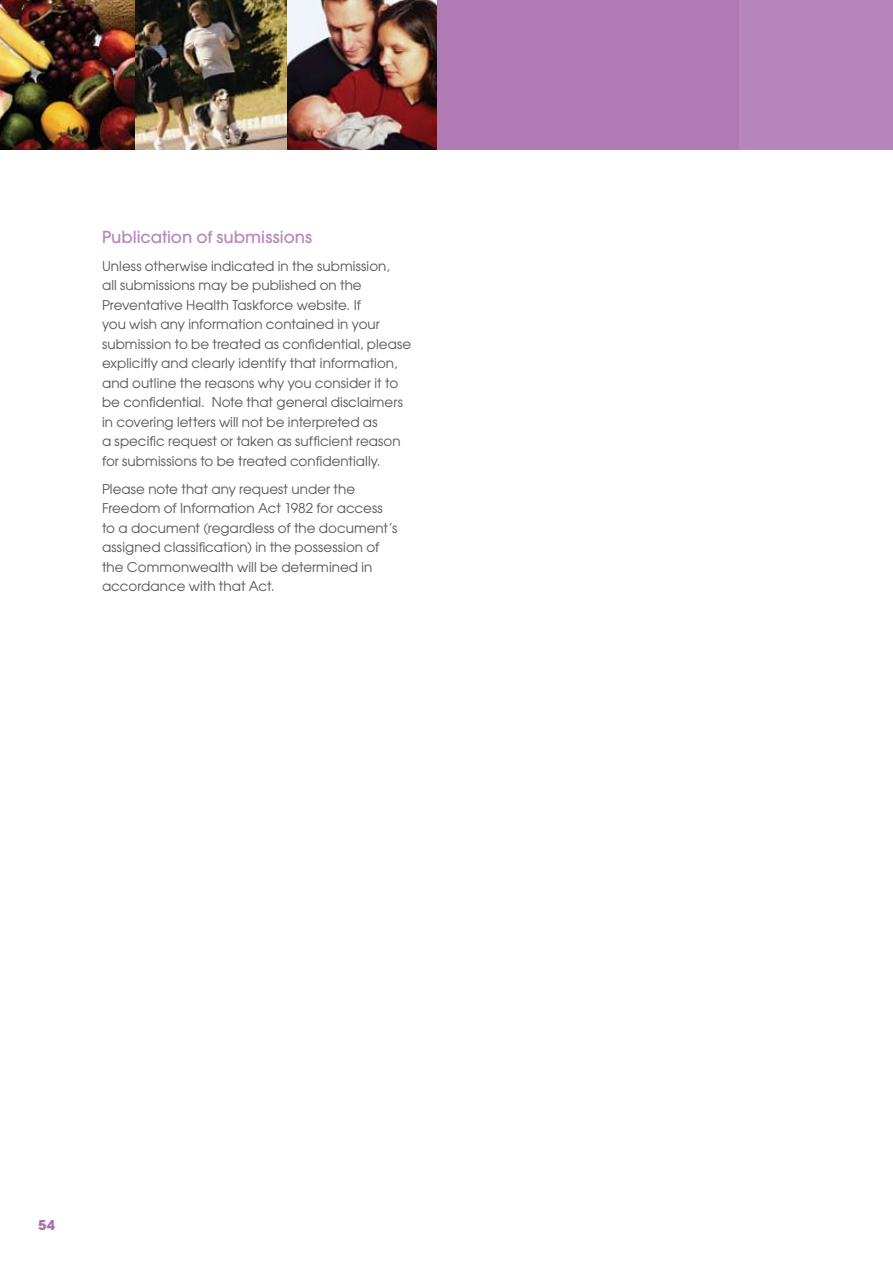
<style>
.page{position:relative;width:893px;height:1263px;background:#fff}
.page>*{position:absolute;margin:0;border:0;box-sizing:border-box;transform-origin:0 0}
.t1{font:500 16.5px "Avant Garde";letter-spacing:.005em;color:#b786bc}
.t2{font:13.5px/19.5px "Avant Garde";letter-spacing:.005em;color:#58595b}
.t3{font:700 13.5px "Avant Garde";color:#a96eaf}
</style>
<div class="page">
<div style="left:737px;top:0;width:156px;height:150px;background:#b786bc"></div>
<div style="left:403px;top:0;width:335px;height:150px;background:#b07ab5"></div>
<img style="left:287px;top:0;width:149px;height:150px">
<img style="left:0;top:0;width:135px;height:150px">
<img style="left:135px;top:0;width:152px;height:150px">
<p class="t1" style="left:102px;top:226px;width:212px">Publication of submissions</p>
<p class="t2" style="left:102px;top:256px;width:311px">Unless otherwise indicated in the submission,<br>all submissions may be published on the Preventative Health Taskforce website. If<br>you wish any information contained in your submission to be treated as confidential, please explicitly and clearly identify that information, and outline the reasons why you consider it to be confidential. Note that general disclaimers in covering letters will not be interpreted as<br>a specific request or taken as sufficient reason for submissions to be treated confidentially.</p>
<p class="t2" style="left:102px;top:479px;width:297px">Please note that any request under the Freedom of Information Act 1982 for access to a document (regardless of the document’s assigned classification) in the possession of the Commonwealth will be determined in accordance with that Act.</p>
<p class="t3" style="left:38px;top:1216px;width:18px">54</p>
</div>
